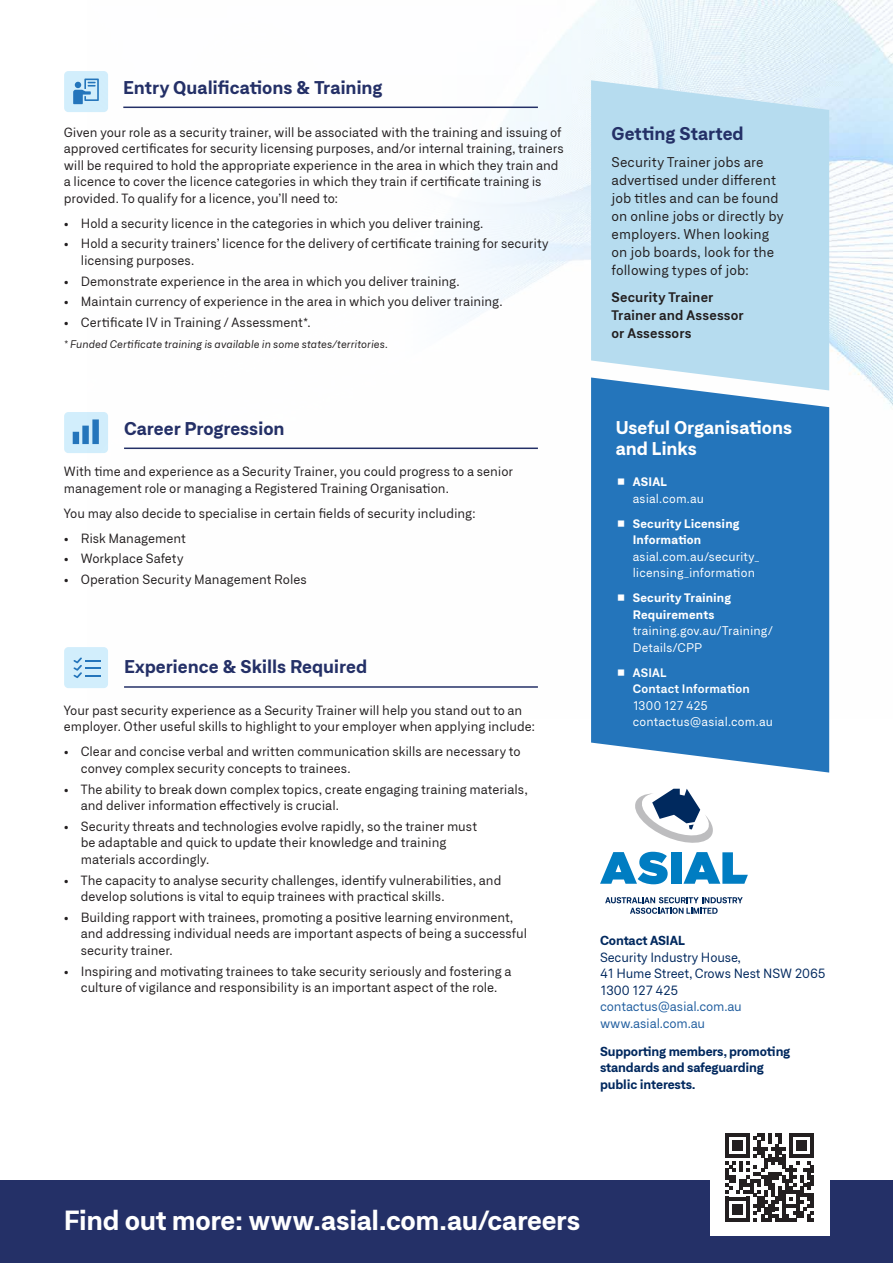
<style>
.page{position:relative;width:893px;height:1263px;background:#fff}
.page>*{position:absolute;margin:0;border:0;box-sizing:border-box;transform-origin:0 0}
.t1{font:700 27px "Neufile Grotesk";letter-spacing:-.01em;color:#fff}
.t2{font:700 18px "Neufile Grotesk";color:#243067}
.t3{font:700 18px/21px "Neufile Grotesk";letter-spacing:-.005em;color:#fff}
.t4{font:13.5px/18px "Neufile Grotesk";letter-spacing:.01em;color:#231f20}
.t5{font:600 13.5px/18px "Neufile Grotesk";letter-spacing:.01em;color:#231f20}
.t6{font:12.75px/16.5px "Neufile Grotesk";color:#231f20}
.t7{font:700 12.75px/16.5px "Neufile Grotesk";letter-spacing:-.01em;color:#00285e}
.t8{font:12.75px/16.5px "Neufile Grotesk";letter-spacing:-.01em;color:#00285e}
.t9{font:12.75px/16.5px "Neufile Grotesk";letter-spacing:-.01em;color:#215e9f}
.t10{font:12px/16.5px "Neufile Grotesk";letter-spacing:.01em;color:#fff}
.t11{font:700 12px/16.5px "Neufile Grotesk";letter-spacing:.015em;color:#fff}
.t12{font:600 12px/16.5px "Neufile Grotesk";letter-spacing:.015em;color:#fff}
.t13{font:italic 10.5px "Neufile Grotesk";letter-spacing:.005em;color:#231f20}
</style>
<div class="page">
<div style="left:64px;top:71px;width:44px;height:41px;background:#d2eefc;border-radius:4px"></div>
<div style="left:64px;top:412px;width:44px;height:41px;background:#d2eefc;border-radius:4px"></div>
<div style="left:64px;top:647px;width:44px;height:41px;background:#d2eefc;border-radius:4px"></div>
<img style="left:88px;top:0;width:805px;height:719px">
<div style="left:591px;top:80px;width:238px;height:297px;background:#b6dcef"></div>
<hr style="left:123px;top:107px;width:415px;height:1px;background:#243067">
<hr style="left:124px;top:447px;width:414px;height:2px;background:#243067">
<hr style="left:124px;top:686px;width:414px;height:2px;background:#243067">
<svg style="left:73px;top:79px;width:26px;height:25px"></svg>
<svg style="left:73px;top:419px;width:26px;height:25px"></svg>
<svg style="left:73px;top:657px;width:27px;height:21px"></svg>
<div style="left:0;top:1180px;width:893px;height:83px;background:#243067"></div>
<div style="left:710px;top:1119px;width:119px;height:117px;background:#fff"></div>
<svg style="left:725px;top:1133px;width:89px;height:89px"></svg>
<svg style="left:591px;top:377px;width:238px;height:395px;background:#347fc0"></svg>
<div style="left:671px;top:852px;width:10px;height:32px;background:#007dc2"></div>
<svg style="left:683px;top:852px;width:65px;height:32px"></svg>
<svg style="left:600px;top:852px;width:68px;height:32px"></svg>
<svg style="left:635px;top:789px;width:78px;height:54px"></svg>
<svg style="left:605px;top:897px;width:138px;height:17px"></svg>
<svg style="left:618px;top:478px;width:6px;height:7px"></svg>
<svg style="left:618px;top:520px;width:6px;height:6px"></svg>
<svg style="left:618px;top:594px;width:6px;height:7px"></svg>
<svg style="left:618px;top:669px;width:6px;height:6px"></svg>
<h2 class="t2" style="left:123px;top:75px;width:261px">Entry Qualifications &amp; Training</h2>
<p class="t6" style="left:64px;top:123px;width:502px">Given your role as a security trainer, will be associated with the training and issuing of approved certificates for security licensing purposes, and/or internal training, trainers will be required to hold the appropriate experience in the area in which they train and a licence to cover the licence categories in which they train if certificate training is provided. To qualify for a licence, you’ll need to:</p>
<p class="t6" style="left:64px;top:214px;width:421px">• Hold a security licence in the categories in which you deliver training.</p>
<p class="t6" style="left:81px;top:235px;width:469px;text-indent:-17px">• Hold a security trainers’ licence for the delivery of certificate training for security licensing purposes.</p>
<p class="t6" style="left:64px;top:272px;width:397px">• Demonstrate experience in the area in which you deliver training.</p>
<p class="t6" style="left:64px;top:293px;width:440px">• Maintain currency of experience in the area in which you deliver training.</p>
<p class="t6" style="left:64px;top:314px;width:249px">• Certificate IV in Training / Assessment*.</p>
<p class="t13" style="left:64px;top:337px;width:326px">* Funded Certificate training is available in some states/territories.</p>
<h2 class="t2" style="left:124px;top:416px;width:162px">Career Progression</h2>
<p class="t6" style="left:64px;top:463px;width:451px">With time and experience as a Security Trainer, you could progress to a senior management role or managing a Registered Training Organisation.</p>
<p class="t6" style="left:64px;top:504px;width:413px">You may also decide to specialise in certain fields of security including:</p>
<p class="t6" style="left:64px;top:529px;width:124px">• Risk Management</p>
<p class="t6" style="left:64px;top:550px;width:121px">• Workplace Safety</p>
<p class="t6" style="left:64px;top:571px;width:244px">• Operation Security Management Roles</p>
<h2 class="t2" style="left:124px;top:655px;width:245px">Experience &amp; Skills Required</h2>
<p class="t6" style="left:64px;top:702px;width:473px">Your past security experience as a Security Trainer will help you stand out to an employer. Other useful skills to highlight to your employer when applying include:</p>
<p class="t6" style="left:81px;top:743px;width:441px;text-indent:-17px">• Clear and concise verbal and written communication skills are necessary to convey complex security concepts to trainees.</p>
<p class="t6" style="left:81px;top:780px;width:449px;text-indent:-17px">• The ability to break down complex topics, create engaging training materials, and deliver information effectively is crucial.</p>
<p class="t6" style="left:81px;top:818px;width:398px;text-indent:-17px">• Security threats and technologies evolve rapidly, so the trainer must be adaptable and quick to update their knowledge and training materials accordingly.</p>
<p class="t6" style="left:81px;top:871px;width:422px;text-indent:-17px">• The capacity to analyse security challenges, identify vulnerabilities, and develop solutions is vital to equip trainees with practical skills.</p>
<p class="t6" style="left:81px;top:909px;width:448px;text-indent:-17px">• Building rapport with trainees, promoting a positive learning environment, and addressing individual needs are important aspects of being a successful security trainer.</p>
<p class="t6" style="left:64px;top:962px;width:449px;text-align:center">• Inspiring and motivating trainees to take security seriously and fostering a culture of vigilance and responsibility is an important aspect of the role.</p>
<h2 class="t2" style="left:611px;top:122px;width:134px">Getting Started</h2>
<p class="t4" style="left:611px;top:153px;width:174px">Security Trainer jobs are advertised under different job titles and can be found on online jobs or directly by employers. When looking on job boards, look for the following types of job:</p>
<p class="t5" style="left:611px;top:287px;width:134px">Security Trainer<br>Trainer and Assessor or Assessors</p>
<h2 class="t3" style="left:616px;top:417px;width:178px">Useful Organisations and Links</h2>
<p class="t11" style="left:633px;top:473px;width:36px">ASIAL</p>
<p class="t10" style="left:633px;top:490px;width:73px">asial.com.au</p>
<p class="t11" style="left:633px;top:515px;width:108px">Security Licensing<br>Information</p>
<p class="t10" style="left:633px;top:548px;width:128px">asial.com.au/security_ licensing_information</p>
<p class="t11" style="left:633px;top:589px;width:100px">Security Training<br>Requirements</p>
<p class="t10" style="left:633px;top:622px;width:142px">training.gov.au/Training/<br>Details/CPP</p>
<p class="t12" style="left:633px;top:664px;width:119px">ASIAL<br>Contact Information</p>
<p class="t10" style="left:633px;top:697px;width:142px">1300 127 425 contactus@asial.com.au</p>
<p class="t7" style="left:600px;top:932px;width:86px">Contact ASIAL</p>
<p class="t8" style="left:600px;top:948px;width:227px">Security Industry House,<br>41 Hume Street, Crows Nest NSW 2065<br>1300 127 425</p>
<p class="t9" style="left:600px;top:998px;width:143px">contactus@asial.com.au www.asial.com.au</p>
<p class="t7" style="left:600px;top:1042px;width:192px">Supporting members, promoting standards and safeguarding public interests.</p>
<h1 class="t1" style="left:64px;top:1202px;width:518px">Find out more: www.asial.com.au/careers</h1>
</div>
